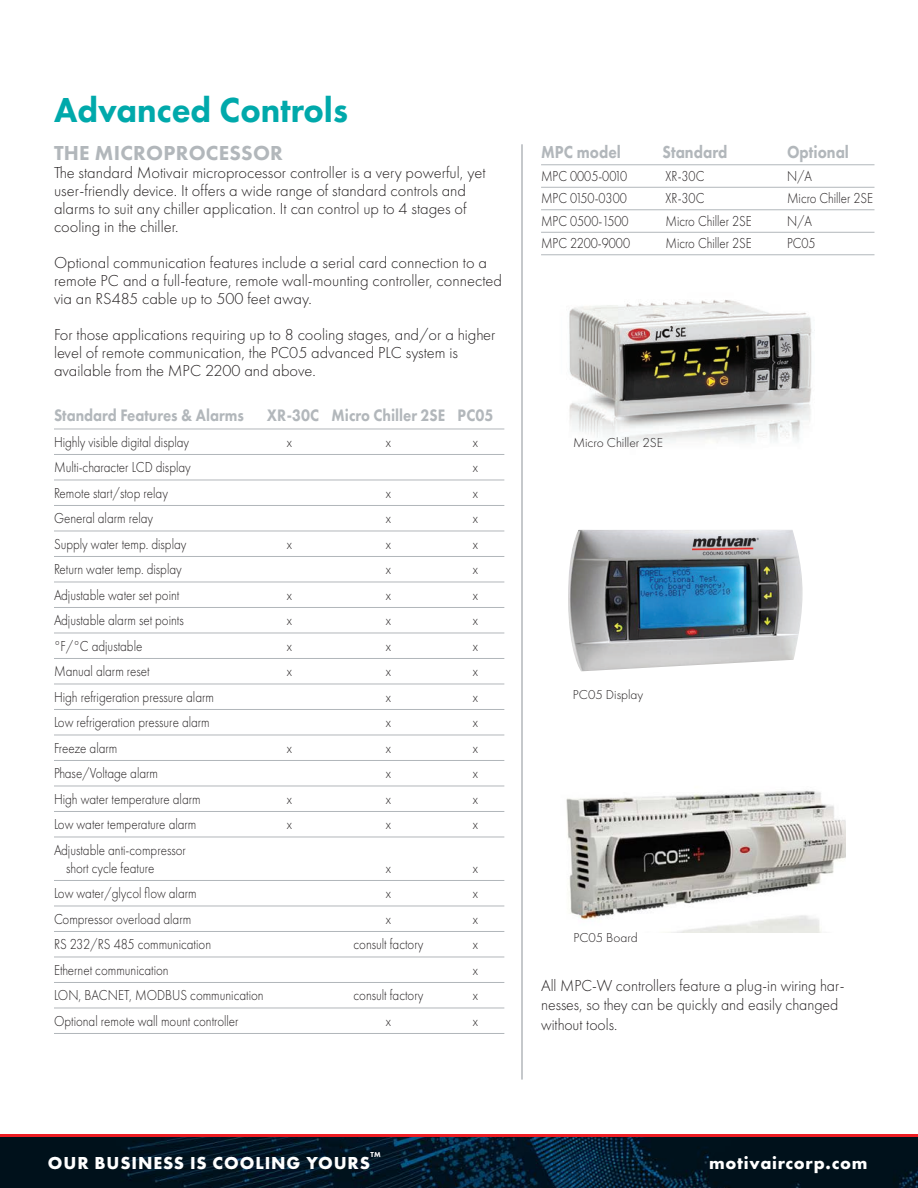
<style>
.page{position:relative;width:918px;height:1188px;background:#fff}
.page>*{position:absolute;margin:0;border:0;box-sizing:border-box;transform-origin:0 0}
.t1{font:800 36px "Futura PT";color:#00a9ab;scale:.96 1}
.t2{font:800 21px "Futura PT";letter-spacing:.01em;color:#b2b7bb}
.t3{font:700 18px "Futura PT";letter-spacing:.05em;color:#fff}
.t4{font:800 18px "Futura PT";color:#b2b7bb;scale:.86 1}
.t5{font:800 17.25px "Futura PT";color:#b2b7bb;scale:.87 1}
.t6{font:300 16.5px/18px "Futura PT";color:#231f20}
.t7{font:300 15px/18px "Futura PT";color:#231f20;scale:.87 1}
.t8{font:300 15px "Futura PT";color:#231f20;scale:.86 1}
.t9{font:300 13.5px "Futura PT";color:#231f20}
.t10{font:800 7.5px "Futura PT";color:#fff}
</style>
<div class="page">
<div style="left:0;top:1134px;width:918px;height:6px;background:#ee1d23"></div>
<img style="left:0;top:1137px;width:918px;height:51px">
<img style="left:494px;top:300px;width:321px;height:155px">
<hr style="left:541px;top:165px;width:333px;height:1px;background:#b2b7bb">
<hr style="left:541px;top:187px;width:333px;height:1px;background:#b2b7bb">
<hr style="left:541px;top:210px;width:333px;height:1px;background:#b2b7bb">
<hr style="left:541px;top:232px;width:333px;height:1px;background:#b2b7bb">
<hr style="left:541px;top:255px;width:333px;height:1px;background:#b2b7bb">
<hr style="left:54px;top:429px;width:450px;height:1px;background:#b2b7bb">
<hr style="left:54px;top:454px;width:450px;height:1px;background:#b2b7bb">
<hr style="left:54px;top:480px;width:450px;height:1px;background:#b2b7bb">
<hr style="left:54px;top:505px;width:450px;height:1px;background:#b2b7bb">
<hr style="left:54px;top:531px;width:450px;height:1px;background:#b2b7bb">
<hr style="left:54px;top:556px;width:450px;height:1px;background:#b2b7bb">
<hr style="left:54px;top:582px;width:450px;height:1px;background:#b2b7bb">
<hr style="left:54px;top:607px;width:450px;height:1px;background:#b2b7bb">
<hr style="left:54px;top:633px;width:450px;height:1px;background:#b2b7bb">
<hr style="left:54px;top:658px;width:450px;height:1px;background:#b2b7bb">
<hr style="left:54px;top:684px;width:450px;height:1px;background:#b2b7bb">
<hr style="left:54px;top:709px;width:450px;height:1px;background:#b2b7bb">
<hr style="left:54px;top:735px;width:450px;height:1px;background:#b2b7bb">
<hr style="left:54px;top:760px;width:450px;height:1px;background:#b2b7bb">
<hr style="left:54px;top:786px;width:450px;height:1px;background:#b2b7bb">
<hr style="left:54px;top:811px;width:450px;height:1px;background:#b2b7bb">
<hr style="left:54px;top:837px;width:450px;height:1px;background:#b2b7bb">
<hr style="left:54px;top:880px;width:450px;height:1px;background:#b2b7bb">
<hr style="left:54px;top:906px;width:450px;height:1px;background:#b2b7bb">
<hr style="left:54px;top:931px;width:450px;height:1px;background:#b2b7bb">
<hr style="left:54px;top:957px;width:450px;height:1px;background:#b2b7bb">
<hr style="left:54px;top:982px;width:450px;height:1px;background:#b2b7bb">
<hr style="left:54px;top:1008px;width:450px;height:1px;background:#b2b7bb">
<hr style="left:54px;top:1033px;width:450px;height:1px;background:#b2b7bb">
<hr style="left:521px;top:144px;width:2px;height:936px;background:#b2b7bb">
<img style="left:566px;top:790px;width:279px;height:143px">
<img style="left:568px;top:530px;width:235px;height:141px">
<p class="t1" style="left:54px;top:87px;width:308px">Advanced Controls</p>
<p class="t2" style="left:54px;top:140px;width:230px">THE MICROPROCESSOR</p>
<p class="t6" style="left:54px;top:164px;width:433px">The standard Motivair microprocessor controller is a very powerful, yet user-friendly device. It offers a wide range of standard controls and alarms to suit any chiller application. It can control up to 4 stages of cooling in the chiller.</p>
<p class="t6" style="left:54px;top:254px;width:450px">Optional communication features include a serial card connection to a remote PC and a full-feature, remote wall-mounting controller, connected via an RS485 cable up to 500 feet away.</p>
<p class="t6" style="left:54px;top:326px;width:443px">For those applications requiring up to 8 cooling stages, and/or a higher level of remote communication, the PC05 advanced PLC system is available from the MPC 2200 and above.</p>
<p class="t5" style="left:54px;top:405px;width:220px">Standard Features &amp; Alarms</p>
<p class="t5" style="left:267px;top:405px;width:262px">XR-30C Micro Chiller 2SE PC05</p>
<p class="t7" style="left:54px;top:433px;width:157px">Highly visible digital display</p>
<p class="t7" style="left:287px;top:433px;width:7px">x</p>
<p class="t7" style="left:386px;top:433px;width:7px">x</p>
<p class="t7" style="left:473px;top:433px;width:7px">x</p>
<p class="t7" style="left:54px;top:458px;width:159px">Multi-character LCD display</p>
<p class="t7" style="left:473px;top:458px;width:7px">x</p>
<p class="t7" style="left:54px;top:484px;width:132px">Remote start/stop relay</p>
<p class="t7" style="left:386px;top:484px;width:7px">x</p>
<p class="t7" style="left:473px;top:484px;width:7px">x</p>
<p class="t7" style="left:54px;top:509px;width:115px">General alarm relay</p>
<p class="t7" style="left:386px;top:509px;width:7px">x</p>
<p class="t7" style="left:473px;top:509px;width:7px">x</p>
<p class="t7" style="left:54px;top:535px;width:154px">Supply water temp. display</p>
<p class="t7" style="left:287px;top:535px;width:7px">x</p>
<p class="t7" style="left:386px;top:535px;width:7px">x</p>
<p class="t7" style="left:473px;top:535px;width:7px">x</p>
<p class="t7" style="left:54px;top:560px;width:148px">Return water temp. display</p>
<p class="t7" style="left:386px;top:560px;width:7px">x</p>
<p class="t7" style="left:473px;top:560px;width:7px">x</p>
<p class="t7" style="left:54px;top:586px;width:146px">Adjustable water set point</p>
<p class="t7" style="left:287px;top:586px;width:7px">x</p>
<p class="t7" style="left:386px;top:586px;width:7px">x</p>
<p class="t7" style="left:473px;top:586px;width:7px">x</p>
<p class="t7" style="left:54px;top:611px;width:151px">Adjustable alarm set points</p>
<p class="t7" style="left:287px;top:611px;width:7px">x</p>
<p class="t7" style="left:386px;top:611px;width:7px">x</p>
<p class="t7" style="left:473px;top:611px;width:7px">x</p>
<p class="t7" style="left:54px;top:637px;width:103px">°F/°C adjustable</p>
<p class="t7" style="left:287px;top:637px;width:7px">x</p>
<p class="t7" style="left:386px;top:637px;width:7px">x</p>
<p class="t7" style="left:473px;top:637px;width:7px">x</p>
<p class="t7" style="left:54px;top:662px;width:112px">Manual alarm reset</p>
<p class="t7" style="left:287px;top:662px;width:7px">x</p>
<p class="t7" style="left:386px;top:662px;width:7px">x</p>
<p class="t7" style="left:473px;top:662px;width:7px">x</p>
<p class="t7" style="left:54px;top:688px;width:185px">High refrigeration pressure alarm</p>
<p class="t7" style="left:386px;top:688px;width:7px">x</p>
<p class="t7" style="left:473px;top:688px;width:7px">x</p>
<p class="t7" style="left:54px;top:713px;width:181px">Low refrigeration pressure alarm</p>
<p class="t7" style="left:386px;top:713px;width:7px">x</p>
<p class="t7" style="left:473px;top:713px;width:7px">x</p>
<p class="t7" style="left:54px;top:739px;width:74px">Freeze alarm</p>
<p class="t7" style="left:287px;top:739px;width:7px">x</p>
<p class="t7" style="left:386px;top:739px;width:7px">x</p>
<p class="t7" style="left:473px;top:739px;width:7px">x</p>
<p class="t7" style="left:54px;top:764px;width:121px">Phase/Voltage alarm</p>
<p class="t7" style="left:386px;top:764px;width:7px">x</p>
<p class="t7" style="left:473px;top:764px;width:7px">x</p>
<p class="t7" style="left:54px;top:790px;width:170px">High water temperature alarm</p>
<p class="t7" style="left:287px;top:790px;width:7px">x</p>
<p class="t7" style="left:386px;top:790px;width:7px">x</p>
<p class="t7" style="left:473px;top:790px;width:7px">x</p>
<p class="t7" style="left:54px;top:815px;width:165px">Low water temperature alarm</p>
<p class="t7" style="left:287px;top:815px;width:7px">x</p>
<p class="t7" style="left:386px;top:815px;width:7px">x</p>
<p class="t7" style="left:473px;top:815px;width:7px">x</p>
<p class="t7" style="left:66px;top:841px;width:139px;text-indent:-12px">Adjustable anti-compressor short cycle feature</p>
<p class="t7" style="left:386px;top:859px;width:7px">x</p>
<p class="t7" style="left:473px;top:859px;width:7px">x</p>
<p class="t7" style="left:54px;top:884px;width:166px">Low water/glycol flow alarm</p>
<p class="t7" style="left:386px;top:884px;width:7px">x</p>
<p class="t7" style="left:473px;top:884px;width:7px">x</p>
<p class="t7" style="left:54px;top:910px;width:159px">Compressor overload alarm</p>
<p class="t7" style="left:386px;top:910px;width:7px">x</p>
<p class="t7" style="left:473px;top:910px;width:7px">x</p>
<p class="t7" style="left:54px;top:935px;width:182px">RS 232/RS 485 communication</p>
<p class="t7" style="left:353px;top:935px;width:82px">consult factory</p>
<p class="t7" style="left:473px;top:935px;width:7px">x</p>
<p class="t7" style="left:54px;top:961px;width:133px">Ethernet communication</p>
<p class="t7" style="left:473px;top:961px;width:7px">x</p>
<p class="t7" style="left:54px;top:986px;width:243px">LON, BACNET, MODBUS communication</p>
<p class="t7" style="left:353px;top:986px;width:82px">consult factory</p>
<p class="t7" style="left:473px;top:986px;width:7px">x</p>
<p class="t7" style="left:54px;top:1012px;width:214px">Optional remote wall mount controller</p>
<p class="t7" style="left:386px;top:1012px;width:7px">x</p>
<p class="t7" style="left:473px;top:1012px;width:7px">x</p>
<p class="t4" style="left:541px;top:141px;width:94px">MPC model</p>
<p class="t4" style="left:663px;top:141px;width:77px">Standard</p>
<p class="t4" style="left:787px;top:141px;width:74px">Optional</p>
<p class="t8" style="left:541px;top:167px;width:102px">MPC 0005-0010</p>
<p class="t8" style="left:666px;top:167px;width:47px">XR-30C</p>
<p class="t8" style="left:787px;top:167px;width:31px">N/A</p>
<p class="t8" style="left:541px;top:190px;width:101px">MPC 0150-0300</p>
<p class="t8" style="left:666px;top:190px;width:47px">XR-30C</p>
<p class="t8" style="left:787px;top:190px;width:102px">Micro Chiller 2SE</p>
<p class="t8" style="left:541px;top:212px;width:103px">MPC 0500-1500</p>
<p class="t8" style="left:666px;top:212px;width:102px">Micro Chiller 2SE</p>
<p class="t8" style="left:787px;top:212px;width:31px">N/A</p>
<p class="t8" style="left:541px;top:235px;width:105px">MPC 2200-9000</p>
<p class="t8" style="left:666px;top:235px;width:102px">Micro Chiller 2SE</p>
<p class="t8" style="left:787px;top:235px;width:35px">PC05</p>
<p class="t9" style="left:573px;top:435px;width:92px">Micro Chiller 2SE</p>
<p class="t9" style="left:573px;top:687px;width:72px">PC05 Display</p>
<p class="t9" style="left:573px;top:930px;width:66px">PC05 Board</p>
<p class="t6" style="left:541px;top:975px;width:305px;line-height:19.8px">All MPC-W controllers feature a plug-in wiring har&shy;nesses, so they can be quickly and easily changed without tools.</p>
<p class="t10" style="left:371px;top:1150px;width:12px">TM</p>
<p class="t3" style="left:48px;top:1151px;width:324px">OUR BUSINESS IS COOLING YOURS</p>
<p class="t3" style="left:709px;top:1151px;width:160px">motivaircorp.com</p>
</div>
